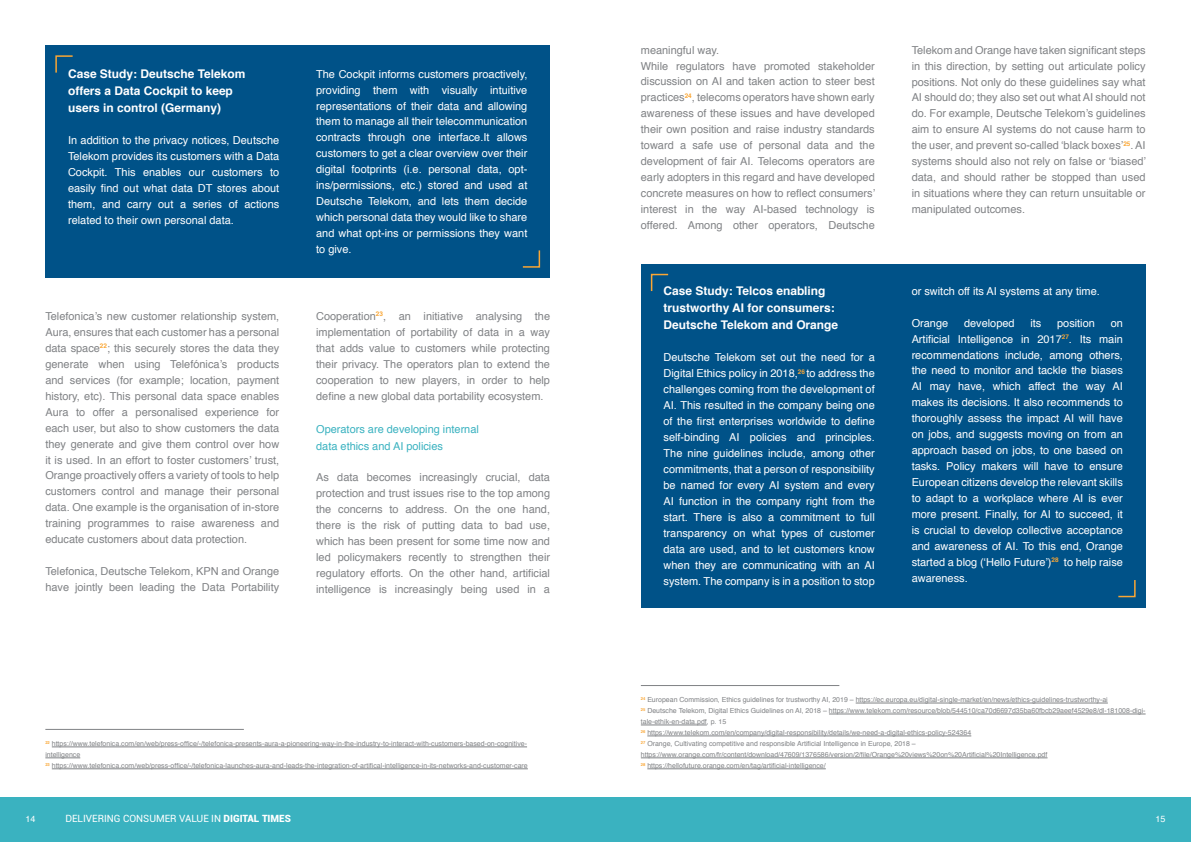
<style>
.page{position:relative;width:1191px;height:842px;background:#fff}
.page>*{position:absolute;margin:0;border:0;box-sizing:border-box;transform-origin:0 0}
.t1{font:700 12px/16.9px "Helvetica";color:#fff}
.t2{font:11px/16px "Helvetica";color:#808285;text-align:justify}
.t3{font:11px/16px "Helvetica";color:#fff;text-align:justify}
.t4{font:11px/16.9px "Helvetica";color:#3ab2c0}
.t5{font:10px "Roboto";color:#fff}
.t6{font:9px "Helvetica";color:#fff}
.t7{font:7px/11px "Helvetica";color:#808285}
.s1{font-weight:900}
</style>
<div class="page">
<div style="left:0;top:797px;width:1191px;height:45px;background:#3ab2c0"></div>
<div style="left:641px;top:264px;width:504px;height:343px;background:#005288"></div>
<svg style="left:1118px;top:580px;width:18px;height:18px"></svg>
<svg style="left:650px;top:273px;width:19px;height:19px"></svg>
<hr style="left:45px;top:729px;width:199px;height:1px;background:#808285">
<hr style="left:52px;top:747px;width:475px;height:1px;background:#808285">
<hr style="left:45px;top:758px;width:35px;height:1px;background:#808285">
<hr style="left:52px;top:769px;width:476px;height:1px;background:#808285">
<div style="left:45px;top:45px;width:505px;height:233px;background:#005288"></div>
<svg style="left:522px;top:250px;width:19px;height:18px"></svg>
<svg style="left:55px;top:55px;width:18px;height:18px"></svg>
<hr style="left:641px;top:685px;width:198px;height:1px;background:#808285">
<hr style="left:855px;top:703px;width:252px;height:1px;background:#808285">
<hr style="left:829px;top:714px;width:316px;height:1px;background:#808285">
<hr style="left:641px;top:725px;width:66px;height:1px;background:#808285">
<hr style="left:647px;top:736px;width:324px;height:1px;background:#808285">
<hr style="left:641px;top:758px;width:406px;height:1px;background:#808285">
<hr style="left:647px;top:769px;width:179px;height:1px;background:#808285">
<p class="t1" style="left:68px;top:66px;width:179px">Case Study: Deutsche Telekom offers a Data Cockpit to keep users in control (Germany)</p>
<p class="t3" style="left:68px;top:133px;width:213px">In addition to the privacy notices, Deutsche Telekom provides its customers with a Data Cockpit. This enables our customers to easily find out what data DT stores about them, and carry out a series of actions related to their own personal data.</p>
<p class="t2" style="left:45px;top:308px;width:235px">Telefonica’s new customer relationship system, Aura, ensures that each customer has a personal data space<sup>22</sup>; this securely stores the data they generate when using Telefónica’s products and services (for example; location, payment history, etc). This personal data space enables Aura to offer a personalised experience for each user, but also to show customers the data they generate and give them control over how it is used. In an effort to foster customers’ trust, Orange proactively offers a variety of tools to help customers control and manage their personal data. One example is the organisation of in-store training programmes to raise awareness and educate customers about data protection.</p>
<p class="t2" style="left:45px;top:564px;width:235px">Telefonica, Deutsche Telekom, KPN and Orange have jointly been leading the Data Portability</p>
<p class="t3" style="left:316px;top:66px;width:213px">The Cockpit informs customers proactively, providing them with visually intuitive representations of their data and allowing them to manage all their telecommunication contracts through one interface.It allows customers to get a clear overview over their digital footprints (i.e. personal data, opt&shy;ins/permissions, etc.) stored and used at Deutsche Telekom, and lets them decide which personal data they would like to share and what opt-ins or permissions they want to give.</p>
<p class="t2" style="left:316px;top:308px;width:235px">Cooperation<sup>23</sup>, an initiative analysing the implementation of portability of data in a way that adds value to customers while protecting their privacy. The operators plan to extend the cooperation to new players, in order to help define a new global data portability ecosystem.</p>
<p class="t4" style="left:316px;top:421px;width:164px">Operators are developing internal data ethics and AI policies</p>
<p class="t2" style="left:316px;top:470px;width:235px">As data becomes increasingly crucial, data protection and trust issues rise to the top among the concerns to address. On the one hand, there is the risk of putting data to bad use, which has been present for some time now and led policymakers recently to strengthen their regulatory efforts. On the other hand, artificial intelligence is increasingly being used in a</p>
<p class="t7" style="left:45px;top:739px;width:484px"><sup>22</sup> https://www.telefonica.com/en/web/press-office/-/telefonica-presents-aura-a-pioneering-way-in-the-industry-to-interact-with-customers-based-on-cognitive&shy;intelligence<br><sup>23</sup> https://www.telefonica.com/web/press-office/-/telefonica-launches-aura-and-leads-the-integration-of-artifical-intelligence-in-its-networks-and-customer-care</p>
<p class="t2" style="left:641px;top:42px;width:236px;text-align:left">meaningful way.<br>While regulators have promoted stakeholder discussion on AI and taken action to steer best practices<sup>24</sup>, telecoms operators have shown early awareness of these issues and have developed their own position and raise industry standards toward a safe use of personal data and the development of fair AI. Telecoms operators are early adopters in this regard and have developed concrete measures on how to reflect consumers’ interest in the way AI-based technology is offered. Among other operators, Deutsche</p>
<p class="t2" style="left:911px;top:42px;width:236px">Telekom and Orange have taken significant steps in this direction, by setting out articulate policy positions. Not only do these guidelines say what AI should do; they also set out what AI should not do. For example, Deutsche Telekom’s guidelines aim to ensure AI systems do not cause harm to the user, and prevent so-called ‘black boxes’<sup>25</sup>. AI systems should also not rely on false or ‘biased’ data, and should rather be stopped than used in situations where they can return unsuitable or manipulated outcomes.</p>
<p class="t1" style="left:663px;top:283px;width:176px">Case Study: Telcos enabling trustworthy AI for consumers:<br>Deutsche Telekom and Orange</p>
<p class="t3" style="left:663px;top:350px;width:213px">Deutsche Telekom set out the need for a Digital Ethics policy in 2018,<sup>26</sup> to address the challenges coming from the development of AI. This resulted in the company being one of the first enterprises worldwide to define self-binding AI policies and principles.<br>The nine guidelines include, among other commitments, that a person of responsibility be named for every AI system and every AI function in the company right from the start. There is also a commitment to full transparency on what types of customer data are used, and to let customers know when they are communicating with an AI system. The company is in a position to stop</p>
<p class="t3" style="left:911px;top:283px;width:190px">or switch off its AI systems at any time.</p>
<p class="t3" style="left:911px;top:315px;width:38px">Orange</p>
<p class="t3" style="left:964px;top:315px;width:52px">developed</p>
<p class="t3" style="left:1030px;top:315px;width:12px">its</p>
<p class="t3" style="left:1057px;top:315px;width:39px">position</p>
<p class="t3" style="left:911px;top:315px;width:213px;text-indent:199px">on Artificial Intelligence in 2017<sup>27</sup>. Its main recommendations include, among others, the need to monitor and tackle the biases AI may have, which affect the way AI makes its decisions. It also recommends to thoroughly assess the impact AI will have on jobs, and suggests moving on from an approach based on jobs, to one based on tasks. Policy makers will have to ensure European citizens develop the relevant skills to adapt to a workplace where AI is ever more present. Finally, for AI to succeed, it is crucial to develop collective acceptance and awareness of AI. To this end, Orange started a blog (‘Hello Future’)<sup>28</sup> to help raise awareness.</p>
<p class="t7" style="left:641px;top:695px;width:506px"><sup>24</sup> European Commission, Ethics guidelines for trustworthy AI, 2019 – https://ec.europa.eu/digital-single-market/en/news/ethics-guidelines-trustworthy-ai<br><sup>25</sup> Deutsche Telekom, Digital Ethics Guidelines on AI, 2018 – https://www.telekom.com/resource/blob/544510/ca70d6697d35ba60fbcb29aeef4529e8/dl-181008-digi&shy;tale-ethik-en-data.pdf, p. 15<br><sup>26</sup> https://www.telekom.com/en/company/digital-responsibility/details/we-need-a-digital-ethics-policy-524364<br><sup>27</sup> Orange, Cultivating competitive and responsible Artificial Intelligence in Europe, 2018 – https://www.orange.com/fr/content/download/47609/1376586/version/2/file/Orange%20views%20on%20Artificial%20Intelligence.pdf<br><sup>28</sup> https://hellofuture.orange.com/en/tag/artificial-intelligence/</p>
<p class="t6" style="left:25px;top:812px;width:11px">14</p>
<p class="t5" style="left:65px;top:812px;width:227px">DELIVERING CONSUMER VALUE IN <span class="s1">DIGITAL TIMES</span></p>
<p class="t6" style="left:1155px;top:812px;width:11px">15</p>
</div>
